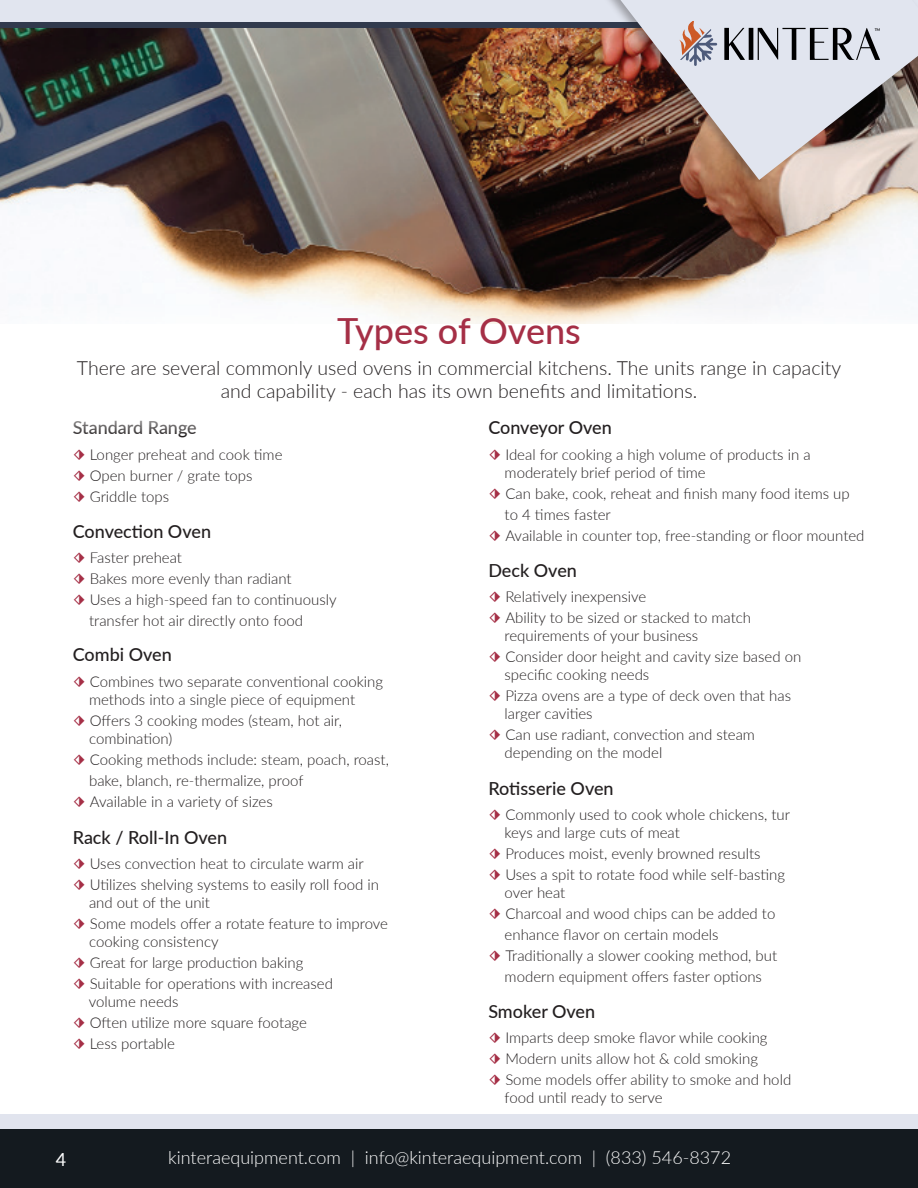
<style>
.page{position:relative;width:918px;height:1188px;background:#fff}
.page>*{position:absolute;margin:0;border:0;box-sizing:border-box;transform-origin:0 0}
.t1{font:500 36px "Lato";color:#a52f46}
.t2{font:300 19.5px/23.4px "Lato";color:#231f20;text-align:center}
.t3{font:500 18px "Lato";color:#231f20}
.t4{font:300 18px "Lato";color:#fff}
.t5{font:18px "Lato";color:#fff}
.t6{font:300 15px/21px "Lato";color:#231f20}
.t7{font:600 3.75px "Lato";color:#000}
.s1{color:#a52f46}
</style>
<div class="page">
<div style="left:0;top:1114px;width:918px;height:73px;background:#e1e4ee"></div>
<div style="left:0;top:1130px;width:918px;height:58px;background:#141a1f"></div>
<img style="left:0;top:28px;width:918px;height:270px">
<div style="left:0;top:0;width:918px;height:22px;background:#e1e5ef"></div>
<div style="left:407px;top:0;width:511px;height:187px;background:#231f20;opacity:.36"></div>
<img style="left:620px;top:0;width:298px;height:180px">
<svg style="left:678px;top:21px;width:39px;height:45px;background:#c0b3b8"></svg>
<svg style="left:724px;top:28px;width:21px;height:32px"></svg>
<hr style="left:749px;top:28px;width:4px;height:32px;background:#000">
<svg style="left:758px;top:28px;width:122px;height:32px;background:#a4a7ae"></svg>
<svg style="left:253px;top:298px;width:557px;height:26px"></svg>
<svg style="left:532px;top:300px;width:278px;height:24px;fill:#f7f5f6"></svg>
<p class="t7" style="left:875px;top:26px;width:7px">TM</p>
<h1 class="t1" style="left:337px;top:305px;width:245px">Types of Ovens</h1>
<h2 class="t2" style="left:77px;top:356px;width:766px">There are several commonly used ovens in commercial kitchens. The units range in capacity and capability - each has its own benefits and limitations.</h2>
<p class="t3" style="left:73px;top:415px;width:126px">Standard Range</p>
<p class="t6" style="left:73px;top:443px;width:211px"><span class="s1">⬗</span> Longer preheat and cook time <span class="s1">⬗</span> Open burner / grate tops<br><span class="s1">⬗</span> Griddle tops</p>
<p class="t3" style="left:73px;top:518px;width:140px">Convection Oven</p>
<p class="t6" style="left:73px;top:547px;width:111px"><span class="s1">⬗</span> Faster preheat</p>
<p class="t6" style="left:73px;top:568px;width:220px"><span class="s1">⬗</span> Bakes more evenly than radiant</p>
<p class="t6" style="left:73px;top:589px;width:265px"><span class="s1">⬗</span> Uses a high-speed fan to continuously</p>
<p class="t6" style="left:89px;top:610px;width:216px">transfer hot air directly onto food</p>
<p class="t3" style="left:488px;top:415px;width:125px">Conveyor Oven</p>
<p class="t6" style="left:505px;top:445px;width:308px;line-height:18px;text-indent:-16px"><span class="s1">⬗</span> Ideal for cooking a high volume of products in a moderately brief period of time</p>
<p class="t6" style="left:488px;top:482px;width:363px"><span class="s1">⬗</span> Can bake, cook, reheat and finish many food items up</p>
<p class="t6" style="left:505px;top:503px;width:108px">to 4 times faster</p>
<p class="t6" style="left:488px;top:524px;width:378px"><span class="s1">⬗</span> Available in counter top, free-standing or floor mounted</p>
<p class="t3" style="left:488px;top:557px;width:90px">Deck Oven</p>
<p class="t6" style="left:488px;top:586px;width:264px"><span class="s1">⬗</span> Relatively inexpensive<br><span class="s1">⬗</span> Ability to be sized or stacked to match</p>
<p class="t6" style="left:488px;top:625px;width:315px;text-indent:16px">requirements of your business<br><span class="s1">⬗</span> Consider door height and cavity size based on</p>
<p class="t6" style="left:488px;top:664px;width:304px;text-indent:16px">specific cooking needs<br><span class="s1">⬗</span> Pizza ovens are a type of deck oven that has</p>
<p class="t6" style="left:488px;top:703px;width:268px;text-indent:16px">larger cavities<br><span class="s1">⬗</span> Can use radiant, convection and steam</p>
<p class="t6" style="left:505px;top:742px;width:159px">depending on the model</p>
<p class="t3" style="left:73px;top:642px;width:101px">Combi Oven</p>
<p class="t6" style="left:89px;top:672px;width:296px;line-height:18px;text-indent:-16px"><span class="s1">⬗</span> Combines two separate conventional cooking methods into a single piece of equipment</p>
<p class="t6" style="left:89px;top:711px;width:255px;line-height:18px;text-indent:-16px"><span class="s1">⬗</span> Offers 3 cooking modes (steam, hot air, combination)</p>
<p class="t6" style="left:73px;top:748px;width:318px"><span class="s1">⬗</span> Cooking methods include: steam, poach, roast,</p>
<p class="t6" style="left:89px;top:769px;width:216px">bake, blanch, re-thermalize, proof</p>
<p class="t6" style="left:73px;top:790px;width:201px"><span class="s1">⬗</span> Available in a variety of sizes</p>
<p class="t3" style="left:488px;top:775px;width:127px">Rotisserie Oven</p>
<p class="t6" style="left:505px;top:805px;width:287px;line-height:18px;text-indent:-16px"><span class="s1">⬗</span> Commonly used to cook whole chickens, tur keys and large cuts of meat</p>
<p class="t6" style="left:488px;top:843px;width:298px"><span class="s1">⬗</span> Produces moist, evenly browned results<br><span class="s1">⬗</span> Uses a spit to rotate food while self-basting</p>
<p class="t6" style="left:505px;top:882px;width:62px">over heat</p>
<p class="t6" style="left:488px;top:903px;width:289px"><span class="s1">⬗</span> Charcoal and wood chips can be added to</p>
<p class="t6" style="left:505px;top:924px;width:215px">enhance flavor on certain models</p>
<p class="t6" style="left:488px;top:945px;width:290px"><span class="s1">⬗</span> Traditionally a slower cooking method, but</p>
<p class="t6" style="left:505px;top:966px;width:259px">modern equipment offers faster options</p>
<p class="t3" style="left:73px;top:824px;width:156px">Rack / Roll-In Oven</p>
<p class="t6" style="left:73px;top:853px;width:308px"><span class="s1">⬗</span> Uses convection heat to circulate warm air <span class="s1">⬗</span> Utilizes shelving systems to easily roll food in</p>
<p class="t6" style="left:73px;top:892px;width:317px;text-indent:16px">and out of the unit<br><span class="s1">⬗</span> Some models offer a rotate feature to improve</p>
<p class="t6" style="left:73px;top:931px;width:262px;text-indent:16px">cooking consistency<br><span class="s1">⬗</span> Great for large production baking<br><span class="s1">⬗</span> Suitable for operations with increased</p>
<p class="t6" style="left:73px;top:991px;width:236px;text-indent:16px">volume needs<br><span class="s1">⬗</span> Often utilize more square footage <span class="s1">⬗</span> Less portable</p>
<p class="t3" style="left:488px;top:998px;width:108px">Smoker Oven</p>
<p class="t6" style="left:488px;top:1027px;width:304px"><span class="s1">⬗</span> Imparts deep smoke flavor while cooking<br><span class="s1">⬗</span> Modern units allow hot &amp; cold smoking<br><span class="s1">⬗</span> Some models offer ability to smoke and hold</p>
<p class="t6" style="left:505px;top:1087px;width:160px">food until ready to serve</p>
<p class="t5" style="left:56px;top:1147px;width:12px">4</p>
<p class="t4" style="left:168px;top:1145px;width:564px">kinteraequipment.com | info@kinteraequipment.com | (833) 546-8372</p>
</div>
